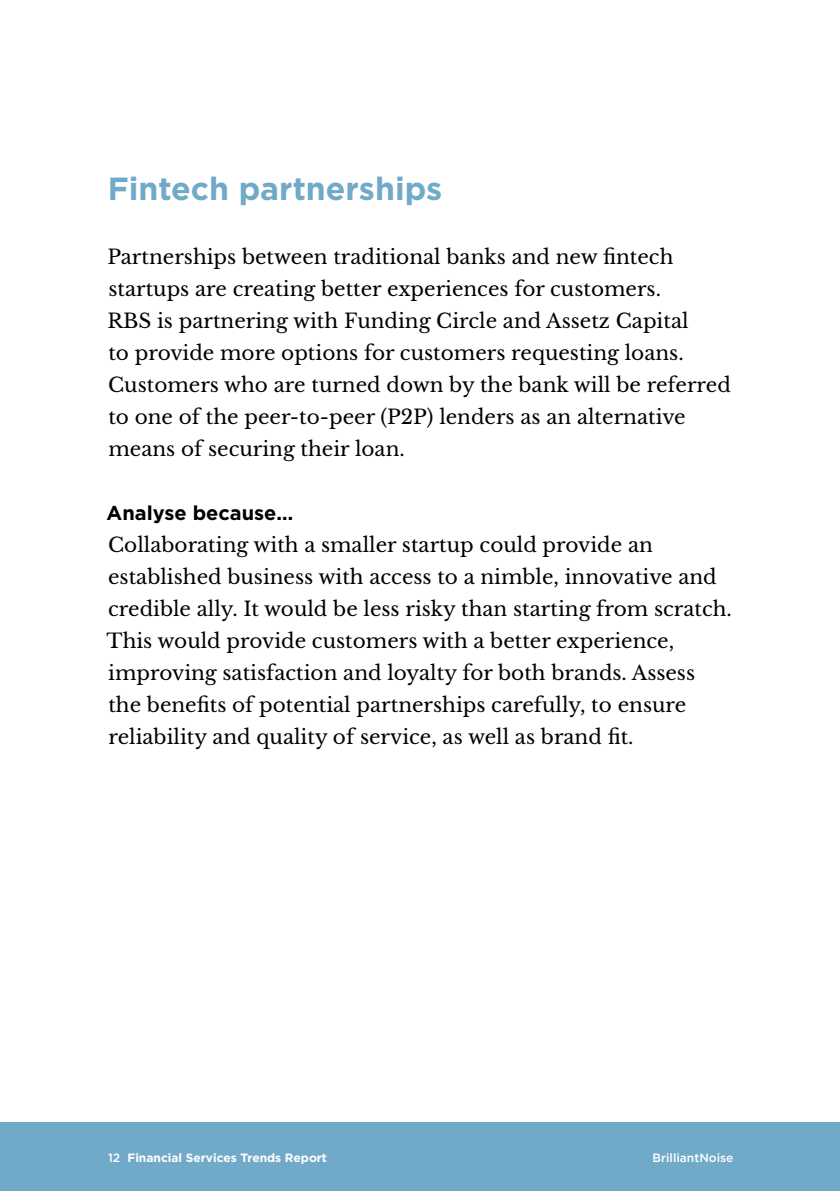
<style>
.page{position:relative;width:840px;height:1191px;background:#fff}
.page>*{position:absolute;margin:0;border:0;box-sizing:border-box;transform-origin:0 0}
.t1{font:700 32px "Gotham";color:#71aac9}
.t2{font:20px/32px "Libre Baskerville";color:#000}
.t3{font:700 20px "Gotham";color:#000}
.t4{font:700 12px "Gotham";color:#fff}
.t5{font:500 12px "Gotham";color:#fff}
.s1{font-weight:500}
</style>
<div class="page">
<div style="left:0;top:1122px;width:839px;height:69px;background:#71aac9"></div>
<h1 class="t1" style="left:108px;top:167px;width:336px">Fintech partnerships</h1>
<p class="t2" style="left:107px;top:241px;width:624px">Partnerships between traditional banks and new fintech startups are creating better experiences for customers.<br>RBS is partnering with Funding Circle and Assetz Capital<br>to provide more options for customers requesting loans.<br>Customers who are turned down by the bank will be referred to one of the peer-to-peer (P2P) lenders as an alternative means of securing their loan.</p>
<p class="t3" style="left:106px;top:500px;width:188px">Analyse because…</p>
<p class="t2" style="left:107px;top:529px;width:626px">Collaborating with a smaller startup could provide an established business with access to a nimble, innovative and credible ally. It would be less risky than starting from scratch.<br>This would provide customers with a better experience, improving satisfaction and loyalty for both brands. Assess<br>the benefits of potential partnerships carefully, to ensure reliability and quality of service, as well as brand fit.</p>
<p class="t4" style="left:108px;top:1149px;width:220px"><span class="s1">12</span> Financial Services Trends Report</p>
<p class="t5" style="left:652px;top:1150px;width:82px">BrilliantNoise</p>
</div>
